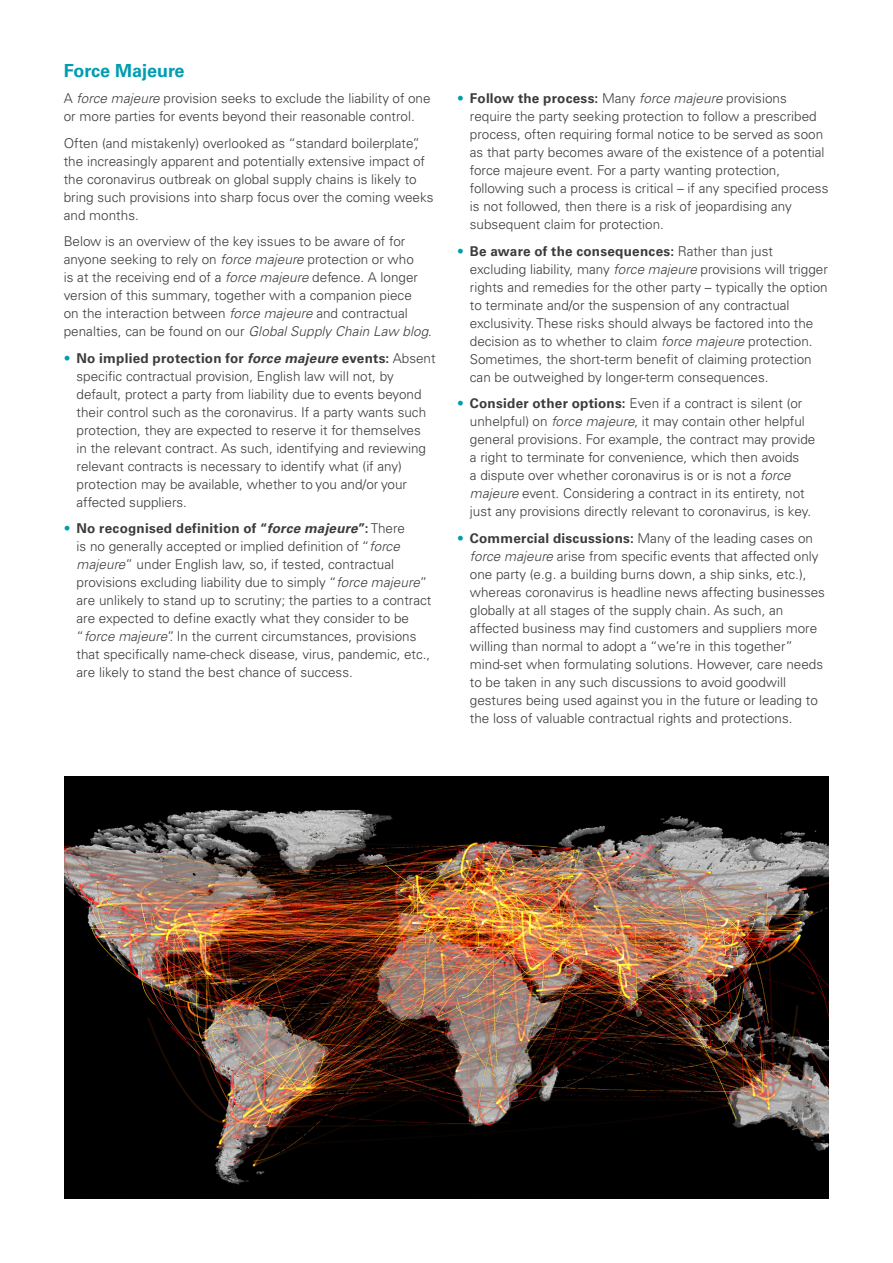
<style>
.page{position:relative;width:893px;height:1263px;background:#fff}
.page>*{position:absolute;margin:0;border:0;box-sizing:border-box;transform-origin:0 0}
.t1{font:700 18px "Univers LTCYR 65";color:#009db1}
.t2{font:300 13.5px/18px "Univers LTCYR 45";color:#3c3c3b}
.t3{font:700 13.5px "Univers LTCYR 65";letter-spacing:.02em;color:#3c3c3b}
.s1{font-style:italic}
.s2{font-family:"Univers LTCYR 45";font-weight:300;color:#009db1}
.s3{font-family:"Univers LTCYR 45";font-weight:300}
.s4{font-family:"Univers LTCYR 45";font-weight:300;font-style:italic}
.s5{color:#009db1}
.s6{font-family:"Univers LTCYR 65";font-weight:700}
</style>
<div class="page">
<img style="left:65px;top:776px;width:763px;height:422px">
<h1 class="t1" style="left:64px;top:58px;width:122px">Force Majeure</h1>
<p class="t2" style="left:64px;top:89px;width:368px">A <span class="s1">force majeure</span> provision seeks to exclude the liability of one or more parties for events beyond their reasonable control.</p>
<p class="t2" style="left:64px;top:134px;width:371px">Often (and mistakenly) overlooked as “standard boilerplate”, the increasingly apparent and potentially extensive impact of the coronavirus outbreak on global supply chains is likely to bring such provisions into sharp focus over the coming weeks and months.</p>
<p class="t2" style="left:64px;top:232px;width:370px">Below is an overview of the key issues to be aware of for anyone seeking to rely on <span class="s1">force majeure</span> protection or who<br>is at the receiving end of a <span class="s1">force majeure</span> defence. A longer version of this summary, together with a companion piece<br>on the interaction between <span class="s1">force majeure</span> and contractual penalties, can be found on our <span class="s1">Global Supply Chain Law blog</span>.</p>
<p class="t3" style="left:64px;top:349px;width:373px"><span class="s2">•</span> No implied protection for <span class="s1">force majeure</span> events: <span class="s3">Absent</span></p>
<p class="t2" style="left:77px;top:367px;width:351px">specific contractual provision, English law will not, by default, protect a party from liability due to events beyond their control such as the coronavirus. If a party wants such protection, they are expected to reserve it for themselves in the relevant contract. As such, identifying and reviewing relevant contracts is necessary to identify what (if any) protection may be available, whether to you and/or your affected suppliers.</p>
<p class="t3" style="left:64px;top:519px;width:343px"><span class="s2">•</span> No recognised definition of “<span class="s1">force majeure</span>”: <span class="s3">There</span></p>
<p class="t2" style="left:77px;top:537px;width:356px">is no generally accepted or implied definition of “<span class="s1">force majeure</span>” under English law, so, if tested, contractual provisions excluding liability due to simply “<span class="s1">force majeure</span>” are unlikely to stand up to scrutiny; the parties to a contract are expected to define exactly what they consider to be “<span class="s1">force majeure</span>”. In the current circumstances, provisions that specifically name-check disease, virus, pandemic, etc., are likely to stand the best chance of success.</p>
<p class="t3" style="left:457px;top:89px;width:331px"><span class="s2">•</span> Follow the process: <span class="s3">Many</span> <span class="s4">force majeure</span> <span class="s3">provisions</span></p>
<p class="t2" style="left:470px;top:107px;width:360px">require the party seeking protection to follow a prescribed process, often requiring formal notice to be served as soon as that party becomes aware of the existence of a potential force majeure event. For a party wanting protection, following such a process is critical – if any specified process is not followed, then there is a risk of jeopardising any subsequent claim for protection.</p>
<p class="t3" style="left:457px;top:241px;width:317px"><span class="s2">•</span> Be aware of the consequences: <span class="s3">Rather than just</span></p>
<p class="t2" style="left:470px;top:260px;width:359px">excluding liability, many <span class="s1">force majeure</span> provisions will trigger rights and remedies for the other party – typically the option to terminate and/or the suspension of any contractual exclusivity. These risks should always be factored into the decision as to whether to claim <span class="s1">force majeure</span> protection.<br>Sometimes, the short-term benefit of claiming protection can be outweighed by longer-term consequences.</p>
<p class="t2" style="left:470px;top:394px;width:347px;text-indent:-13px"><span class="s5">•</span> <span class="s6">Consider other options:</span> Even if a contract is silent (or unhelpful) on <span class="s1">force majeure</span>, it may contain other helpful general provisions. For example, the contract may provide a right to terminate for convenience, which then avoids<br>a dispute over whether coronavirus is or is not a <span class="s1">force majeure</span> event. Considering a contract in its entirety, not just any provisions directly relevant to coronavirus, is key.</p>
<p class="t2" style="left:470px;top:528px;width:357px;text-indent:-13px"><span class="s5">•</span> <span class="s6">Commercial discussions:</span> Many of the leading cases on <span class="s1">force majeure</span> arise from specific events that affected only one party (e.g. a building burns down, a ship sinks, etc.), whereas coronavirus is headline news affecting businesses globally at all stages of the supply chain. As such, an affected business may find customers and suppliers more willing than normal to adopt a “we’re in this together” mind-set when formulating solutions. However, care needs to be taken in any such discussions to avoid goodwill gestures being used against you in the future or leading to the loss of valuable contractual rights and protections.</p>
</div>
